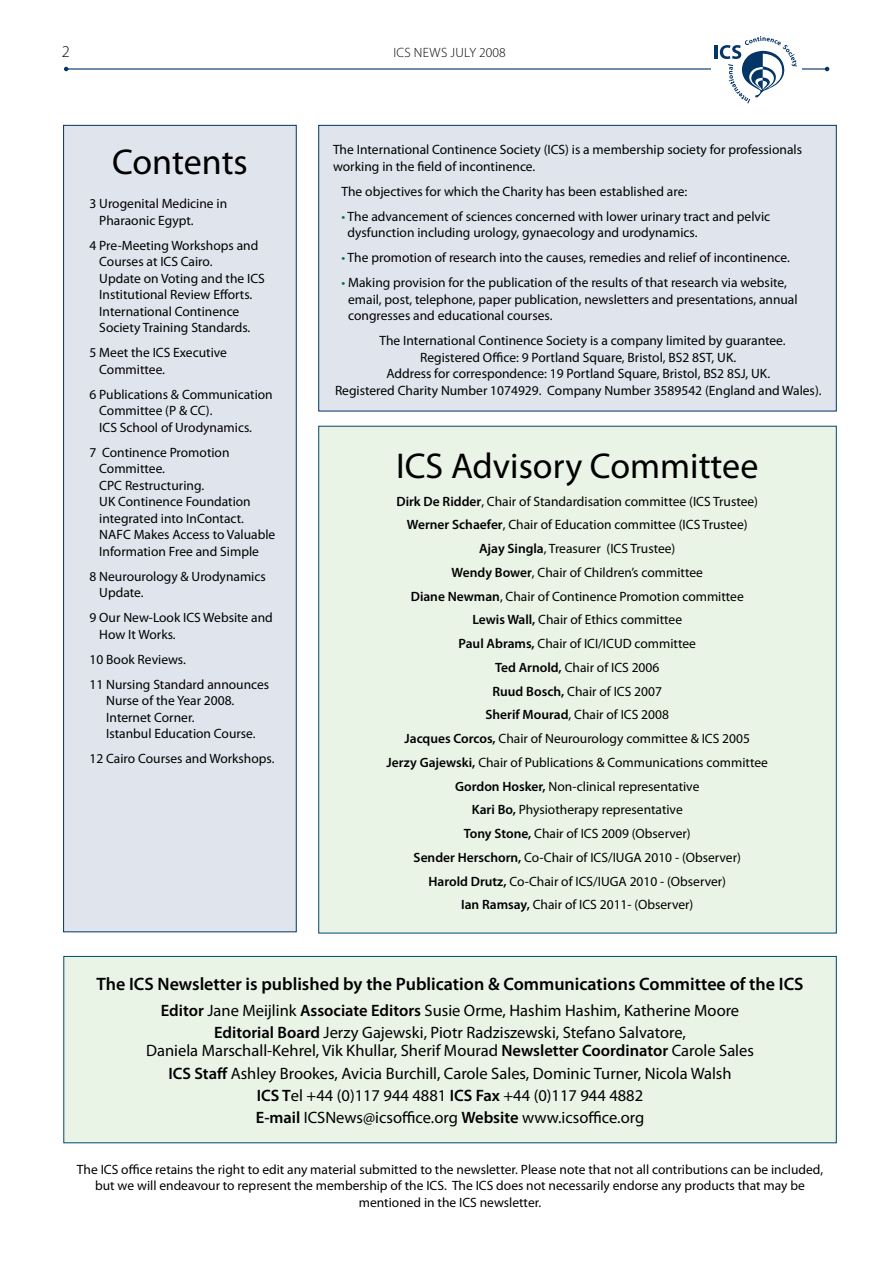
<style>
.page{position:relative;width:893px;height:1263px;background:#fff}
.page>*{position:absolute;margin:0;border:0;box-sizing:border-box;transform-origin:0 0}
.t1{font:36px "Myriad Pro";color:#000}
.t2{font:600 18px "Myriad Pro";color:#000}
.t3{font:16.5px/22.2px "Myriad Pro";color:#000;text-align:center}
.t4{font:300 16.5px "Myriad Pro";color:#000}
.t5{font:13.5px/16.5px "Myriad Pro";color:#000}
.t6{font:300 13.5px "Myriad Pro";letter-spacing:.02em;color:#000}
.s1{color:#006f4d}
.s2{font-weight:600}
</style>
<div class="page">
<div style="left:318px;top:426px;width:519px;height:507px;background:#e9f3e6;border:1px solid #00496e"></div>
<div style="left:318px;top:125px;width:519px;height:286px;background:#e0e4ed;border:1px solid #003566"></div>
<hr style="left:66px;top:68px;width:761px;height:2px;background:#003566">
<svg style="left:64px;top:67px;width:4px;height:4px"></svg>
<svg style="left:825px;top:67px;width:4px;height:4px"></svg>
<div style="left:711px;top:36px;width:90px;height:68px;background:#fff"></div>
<hr style="left:715px;top:45px;width:3px;height:14px;background:#033566">
<svg style="left:720px;top:36px;width:77px;height:68px"></svg>
<div style="left:64px;top:956px;width:772px;height:187px;background:#e9f3e6"></div>
<div style="left:63px;top:956px;width:774px;height:187px;border:1px solid #00496e"></div>
<div style="left:64px;top:125px;width:232px;height:807px;background:#e0e4ed"></div>
<div style="left:63px;top:125px;width:234px;height:807px;border:1px solid #003566"></div>
<p class="t4" style="left:62px;top:42px;width:10px">2</p>
<p class="t6" style="left:393px;top:45px;width:114px">ICS NEWS JULY 2008</p>
<h1 class="t1" style="left:112px;top:140px;width:137px">Contents</h1>
<p class="t5" style="left:99px;top:195px;width:129px;text-indent:-10px">3 Urogenital Medicine in<br>Pharaonic Egypt.</p>
<p class="t5" style="left:99px;top:237px;width:167px;text-indent:-10px">4 Pre-Meeting Workshops and<br>Courses at ICS Cairo.<br>Update on Voting and the ICS<br>Institutional Review Efforts.<br>International Continence<br>Society Training Standards.</p>
<p class="t5" style="left:99px;top:344px;width:129px;text-indent:-10px">5 Meet the ICS Executive<br>Committee.</p>
<p class="t5" style="left:99px;top:386px;width:175px;text-indent:-10px">6 Publications &amp; Communication<br>Committee (P &amp; CC).<br>ICS School of Urodynamics.</p>
<p class="t5" style="left:99px;top:444px;width:178px;text-indent:-10px">7 Continence Promotion<br>Committee.<br>CPC Restructuring.<br>UK Continence Foundation integrated into InContact.<br>NAFC Makes Access to Valuable<br>Information Free and Simple</p>
<p class="t5" style="left:99px;top:568px;width:168px;text-indent:-10px">8 Neurourology &amp; Urodynamics<br>Update.</p>
<p class="t5" style="left:99px;top:609px;width:175px;text-indent:-10px">9 Our New-Look ICS Website and<br>How It Works.</p>
<p class="t5" style="left:90px;top:646px;width:181px;line-height:25px">10 Book Reviews.<br>11 Nursing Standard announces</p>
<p class="t5" style="left:106px;top:692px;width:151px">Nurse of the Year 2008.<br>Internet Corner.<br>Istanbul Education Course.</p>
<p class="t5" style="left:90px;top:750px;width:187px">12 Cairo Courses and Workshops.</p>
<p class="t5" style="left:333px;top:141px;width:470px">The International Continence Society (ICS) is a membership society for professionals working in the field of incontinence.</p>
<p class="t5" style="left:342px;top:183px;width:347px">The objectives for which the Charity has been established are:</p>
<p class="t5" style="left:348px;top:208px;width:424px;text-indent:-6px"><span class="s1">•</span> The advancement of sciences concerned with lower urinary tract and pelvic dysfunction including urology, gynaecology and urodynamics.</p>
<p class="t5" style="left:342px;top:249px;width:450px"><span class="s1">•</span> The promotion of research into the causes, remedies and relief of incontinence.</p>
<p class="t5" style="left:348px;top:274px;width:451px;text-indent:-7px"><span class="s1">•</span> Making provision for the publication of the results of that research via website, email, post, telephone, paper publication, newsletters and presentations, annual congresses and educational courses.</p>
<p class="t5" style="left:379px;top:332px;width:408px">The International Continence Society is a company limited by guarantee.</p>
<p class="t5" style="left:420px;top:349px;width:318px">Registered Office: 9 Portland Square, Bristol, BS2 8ST, UK.</p>
<p class="t5" style="left:386px;top:365px;width:385px">Address for correspondence: 19 Portland Square, Bristol, BS2 8SJ, UK.</p>
<p class="t5" style="left:335px;top:382px;width:488px">Registered Charity Number 1074929. Company Number 3589542 (England and Wales).</p>
<h1 class="t1" style="left:396px;top:443px;width:364px">ICS Advisory Committee</h1>
<p class="t5" style="left:387px;top:489px;width:383px;line-height:23.7px;text-align:center"><span class="s2">Dirk De Ridder</span>, Chair of Standardisation committee (ICS Trustee)<br><span class="s2">Werner Schaefer</span>, Chair of Education committee (ICS Trustee)<br><span class="s2">Ajay Singla</span>, Treasurer (ICS Trustee)<br><span class="s2">Wendy Bower</span>, Chair of Children’s committee<br><span class="s2">Diane Newman</span>, Chair of Continence Promotion committee<br><span class="s2">Lewis Wall,</span> Chair of Ethics committee<br><span class="s2">Paul Abrams,</span> Chair of ICI/ICUD committee<br><span class="s2">Ted Arnold,</span> Chair of ICS 2006<br><span class="s2">Ruud Bosch,</span> Chair of ICS 2007<br><span class="s2">Sherif Mourad</span>, Chair of ICS 2008<br><span class="s2">Jacques Corcos,</span> Chair of Neurourology committee &amp; ICS 2005<br><span class="s2">Jerzy Gajewski,</span> Chair of Publications &amp; Communications committee <span class="s2">Gordon Hosker,</span> Non-clinical representative<br><span class="s2">Kari Bo,</span> Physiotherapy representative<br><span class="s2">Tony Stone,</span> Chair of ICS 2009 (Observer)<br><span class="s2">Sender Herschorn,</span> Co-Chair of ICS/IUGA 2010 - (Observer)<br><span class="s2">Harold Drutz,</span> Co-Chair of ICS/IUGA 2010 - (Observer)<br><span class="s2">Ian Ramsay,</span> Chair of ICS 2011- (Observer)</p>
<h2 class="t2" style="left:97px;top:972px;width:709px">The ICS Newsletter is published by the Publication &amp; Communications Committee of the ICS</h2>
<p class="t3" style="left:161px;top:999px;width:580px"><span class="s2">Editor</span> Jane Meijlink <span class="s2">Associate Editors</span> Susie Orme, Hashim Hashim, Katherine Moore<br><span class="s2">Editorial Board</span> Jerzy Gajewski, Piotr Radziszewski, Stefano Salvatore,</p>
<p class="t3" style="left:146px;top:1039px;width:609px">Daniela Marschall-Kehrel, Vik Khullar, Sherif Mourad <span class="s2">Newsletter Coordinator</span> Carole Sales <span class="s2">ICS Staff</span> Ashley Brookes, Avicia Burchill, Carole Sales, Dominic Turner, Nicola Walsh<br><span class="s2">ICS T</span>el +44 (0)117 944 4881 <span class="s2">ICS Fax</span> +44 (0)117 944 4882<br><span class="s2">E-mail</span> ICSNews@icsoffice.org <span class="s2">Website</span> www.icsoffice.org</p>
<p class="t5" style="left:77px;top:1161px;width:748px;text-align:center">The ICS office retains the right to edit any material submitted to the newsletter. Please note that not all contributions can be included, but we will endeavour to represent the membership of the ICS. The ICS does not necessarily endorse any products that may be mentioned in the ICS newsletter.</p>
</div>
